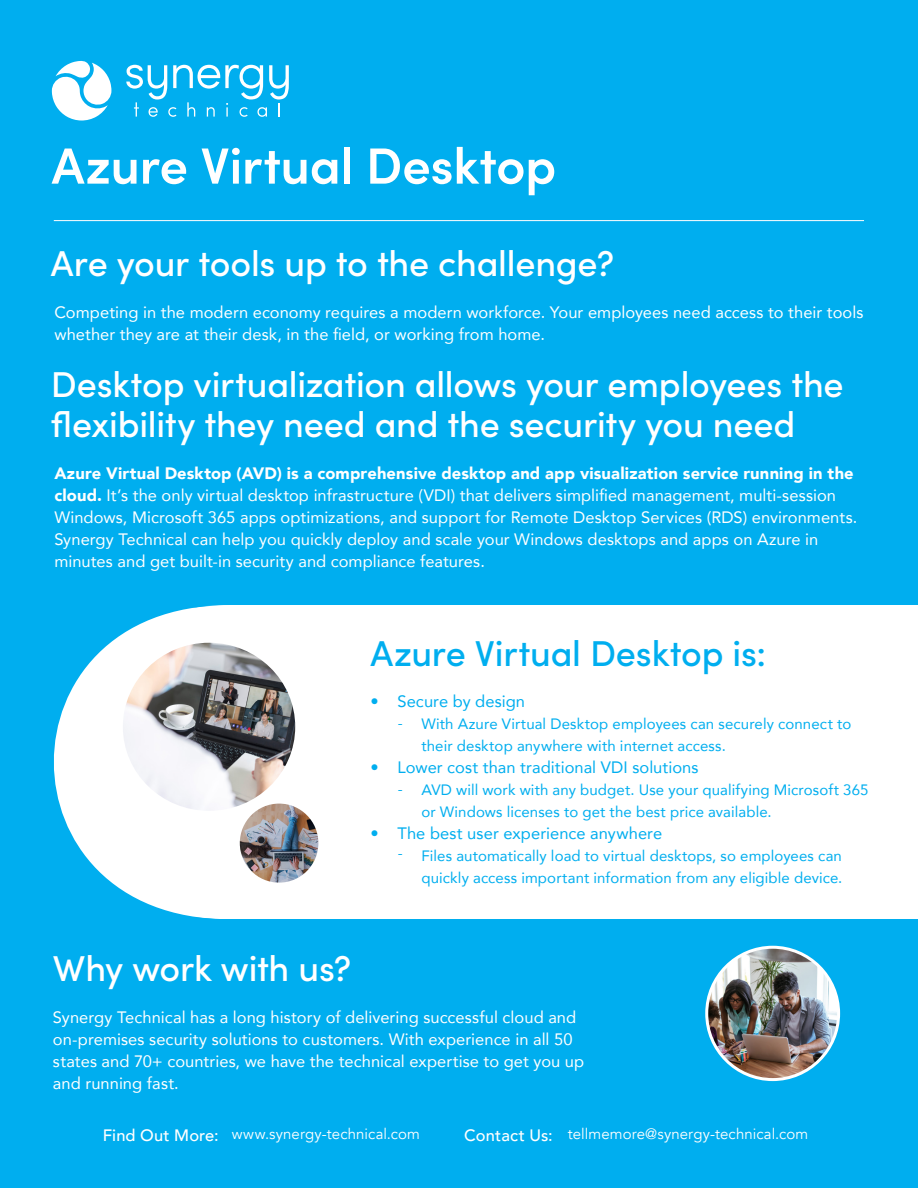
<style>
.page{position:relative;width:918px;height:1188px;background:#00aeef}
.page>*{position:absolute;margin:0;border:0;box-sizing:border-box;transform-origin:0 0}
.t1{font:600 51px "Sofia Pro";letter-spacing:-.01em;color:#fff}
.t2{font:500 36px/40.5px "Sofia Pro";letter-spacing:-.005em;color:#fff}
.t3{font:500 36px "Sofia Pro";letter-spacing:-.005em;color:#00aeef}
.t4{font:16.5px/21.9px "Avenir";letter-spacing:.005em;color:#fff}
.t5{font:16.5px "Avenir";letter-spacing:.005em;color:#00aeef}
.t6{font:500 16.5px "Avenir";letter-spacing:.005em;color:#fff}
.t7{font:15px/21.9px "Avenir";letter-spacing:.01em;color:#00aeef}
.t8{font:15px "Avenir";letter-spacing:.005em;color:#fff}
.s1{font-weight:900}
</style>
<div class="page">
<div style="left:0;top:605px;width:918px;height:314px;background:#fff"></div>
<svg style="left:0;top:607px;width:199px;height:310px;fill:#00aeef"></svg>
<img style="left:707px;top:947px;width:132px;height:133px;border-radius:66px">
<div style="left:705px;top:946px;width:135px;height:135px;border:3px solid #fff;border-radius:50%"></div>
<hr style="left:54px;top:220px;width:810px;height:1px;background:#fff">
<svg style="left:0;top:605px;width:224px;height:2px"></svg>
<svg style="left:0;top:917px;width:219px;height:2px"></svg>
<img style="left:121px;top:641px;width:173px;height:171px">
<img style="left:238px;top:802px;width:82px;height:82px;border-radius:41px">
<div style="left:237px;top:801px;width:84px;height:85px;border:3px solid #fff;border-radius:50%"></div>
<svg style="left:126px;top:65px;width:163px;height:52px"></svg>
<svg style="left:52px;top:61px;width:59px;height:60px"></svg>
<p class="t1" style="left:52px;top:127px;width:506px">Azure Virtual Desktop</p>
<p class="t2" style="left:51px;top:241px;width:565px">Are your tools up to the challenge?</p>
<p class="t4" style="left:54px;top:301px;width:811px">Competing in the modern economy requires a modern workforce. Your employees need access to their tools whether they are at their desk, in the field, or working from home.</p>
<p class="t2" style="left:51px;top:362px;width:794px">Desktop virtualization allows your employees the flexibility they need and the security you need</p>
<p class="t4" style="left:54px;top:462px;width:805px"><span class="s1">Azure Virtual Desktop (AVD) is a comprehensive desktop and app visualization service running in the cloud.</span> It’s the only virtual desktop infrastructure (VDI) that delivers simplified management, multi-session Windows, Microsoft 365 apps optimizations, and support for Remote Desktop Services (RDS) environments.<br>Synergy Technical can help you quickly deploy and scale your Windows desktops and apps on Azure in minutes and get built-in security and compliance features.</p>
<p class="t3" style="left:370px;top:627px;width:397px">Azure Virtual Desktop is:</p>
<p class="t5" style="left:370px;top:688px;width:156px">• Secure by design</p>
<p class="t7" style="left:421px;top:713px;width:431px;text-indent:-27px">• With Azure Virtual Desktop employees can securely connect to their desktop anywhere with internet access.</p>
<p class="t7" style="left:421px;top:778px;width:449px;text-indent:-27px">• AVD will work with any budget. Use your qualifying Microsoft 365 or Windows licenses to get the best price available.</p>
<p class="t7" style="left:394px;top:844px;width:449px;text-align:right">• Files automatically load to virtual desktops, so employees can quickly access important information from any eligible device.</p>
<p class="t7" style="left:398px;top:711px;width:6px">-</p>
<p class="t5" style="left:370px;top:754px;width:330px">• Lower cost than traditional VDI solutions</p>
<p class="t7" style="left:398px;top:777px;width:6px">-</p>
<p class="t5" style="left:370px;top:820px;width:293px">• The best user experience anywhere</p>
<p class="t7" style="left:398px;top:842px;width:6px">-</p>
<p class="t2" style="left:53px;top:946px;width:300px">Why work with us?</p>
<p class="t4" style="left:53px;top:1006px;width:533px">Synergy Technical has a long history of delivering successful cloud and on-premises security solutions to customers. With experience in all 50 states and 70+ countries, we have the technical expertise to get you up and running fast.</p>
<p class="t6" style="left:103px;top:1121px;width:118px">Find Out More:</p>
<p class="t8" style="left:232px;top:1125px;width:190px">www.synergy-technical.com</p>
<p class="t6" style="left:464px;top:1121px;width:90px">Contact Us:</p>
<p class="t8" style="left:568px;top:1125px;width:242px">tellmemore@synergy-technical.com</p>
</div>
